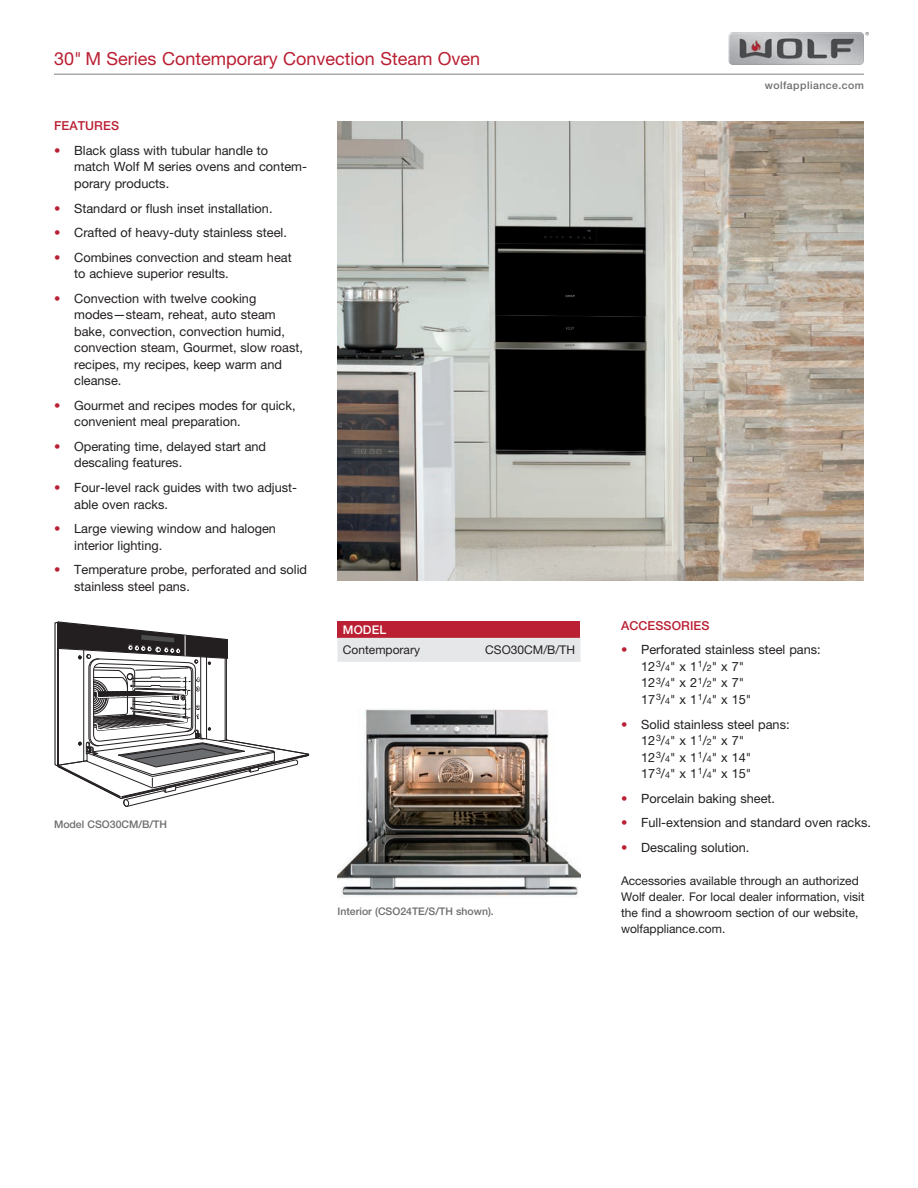
<style>
.page{position:relative;width:918px;height:1188px;background:#fff}
.page>*{position:absolute;margin:0;border:0;box-sizing:border-box;transform-origin:0 0}
.t1{font:18px "Helvetica Neue LT Std";color:#ba1f33}
.t2{font:12.75px/16.5px "Helvetica Neue LT Std";color:#231f20}
.t3{font:500 12.3px "Helvetica Neue LT Std";letter-spacing:.01em;color:#ba1f33}
.t4{font:12px/15.8px "Helvetica Neue LT Std";color:#231f20}
.t5{font:500 12px "Helvetica Neue LT Std";letter-spacing:.01em;color:#fff}
.t6{font:500 10.5px "Helvetica Neue LT Std";color:#6c6d70}
.t7{font:500 10.5px "Helvetica Neue LT Std";letter-spacing:.045em;color:#6c6d70}
.s1{color:#ba1f33}
.s2{font-size:8.85px}
</style>
<div class="page">
<svg style="left:54px;top:621px;width:255px;height:186px"></svg>
<hr style="left:54px;top:74px;width:810px;height:1px;background:#a8a9ad">
<svg style="left:865px;top:32px;width:4px;height:3px"></svg>
<img style="left:729px;top:32px;width:135px;height:33px">
<div style="left:338px;top:621px;width:242px;height:17px;background:#ba1f33"></div>
<div style="left:338px;top:638px;width:242px;height:24px;background:#e6e7e9"></div>
<img style="left:338px;top:709px;width:242px;height:189px">
<img style="left:338px;top:122px;width:526px;height:458px">
<h1 class="t1" style="left:54px;top:48px;width:428px">30" M Series Contemporary Convection Steam Oven</h1>
<p class="t3" style="left:54px;top:119px;width:67px">FEATURES</p>
<p class="t2" style="left:74px;top:142px;width:234px;text-indent:-20px"><span class="s1">•</span> Black glass with tubular handle to<br>match Wolf M series ovens and contem&shy;porary products.</p>
<p class="t2" style="left:54px;top:200px;width:220px"><span class="s1">•</span> Standard or flush inset installation.</p>
<p class="t2" style="left:54px;top:224px;width:234px"><span class="s1">•</span> Crafted of heavy-duty stainless steel.</p>
<p class="t2" style="left:74px;top:249px;width:219px;text-indent:-20px"><span class="s1">•</span> Combines convection and steam heat to achieve superior results.</p>
<p class="t2" style="left:74px;top:290px;width:230px;text-indent:-20px"><span class="s1">•</span> Convection with twelve cooking modes—steam, reheat, auto steam bake, convection, convection humid, convection steam, Gourmet, slow roast, recipes, my recipes, keep warm and cleanse.</p>
<p class="t2" style="left:74px;top:397px;width:223px;text-indent:-20px"><span class="s1">•</span> Gourmet and recipes modes for quick, convenient meal preparation.</p>
<p class="t2" style="left:74px;top:438px;width:194px;text-indent:-20px"><span class="s1">•</span> Operating time, delayed start and descaling features.</p>
<p class="t2" style="left:74px;top:479px;width:225px;text-indent:-20px"><span class="s1">•</span> Four-level rack guides with two adjust&shy;able oven racks.</p>
<p class="t2" style="left:74px;top:520px;width:203px;text-indent:-20px"><span class="s1">•</span> Large viewing window and halogen interior lighting.</p>
<p class="t2" style="left:74px;top:561px;width:234px;text-indent:-20px"><span class="s1">•</span> Temperature probe, perforated and solid stainless steel pans.</p>
<p class="t5" style="left:343px;top:622px;width:45px">MODEL</p>
<p class="t4" style="left:343px;top:642px;width:79px">Contemporary</p>
<p class="t4" style="left:485px;top:642px;width:91px">CSO30CM/B/TH</p>
<p class="t6" style="left:54px;top:818px;width:115px">Model CSO30CM/B/TH</p>
<p class="t6" style="left:338px;top:905px;width:158px">Interior (CSO24TE/S/TH shown).</p>
<p class="t7" style="left:765px;top:79px;width:101px">wolfappliance.com</p>
<p class="t3" style="left:621px;top:618px;width:90px">ACCESSORIES</p>
<p class="t2" style="left:641px;top:641px;width:181px;text-indent:-20px"><span class="s1">•</span> Perforated stainless steel pans:<br>12<sup>3</sup>/<span class="s2">4</span>" x 1<sup>1</sup>/<span class="s2">2</span>" x 7"<br>12<sup>3</sup>/<span class="s2">4</span>" x 2<sup>1</sup>/<span class="s2">2</span>" x 7"<br>17<sup>3</sup>/<span class="s2">4</span>" x 1<sup>1</sup>/<span class="s2">4</span>" x 15"</p>
<p class="t2" style="left:641px;top:716px;width:150px;text-indent:-20px"><span class="s1">•</span> Solid stainless steel pans:<br>12<sup>3</sup>/<span class="s2">4</span>" x 1<sup>1</sup>/<span class="s2">2</span>" x 7"<br>12<sup>3</sup>/<span class="s2">4</span>" x 1<sup>1</sup>/<span class="s2">4</span>" x 14"<br>17<sup>3</sup>/<span class="s2">4</span>" x 1<sup>1</sup>/<span class="s2">4</span>" x 15"</p>
<p class="t2" style="left:621px;top:790px;width:156px"><span class="s1">•</span> Porcelain baking sheet.</p>
<p class="t2" style="left:621px;top:814px;width:251px"><span class="s1">•</span> Full-extension and standard oven racks.</p>
<p class="t2" style="left:621px;top:839px;width:130px"><span class="s1">•</span> Descaling solution.</p>
<p class="t4" style="left:621px;top:873px;width:245px">Accessories available through an authorized Wolf dealer. For local dealer information, visit the find a showroom section of our website, wolfappliance.com.</p>
</div>
